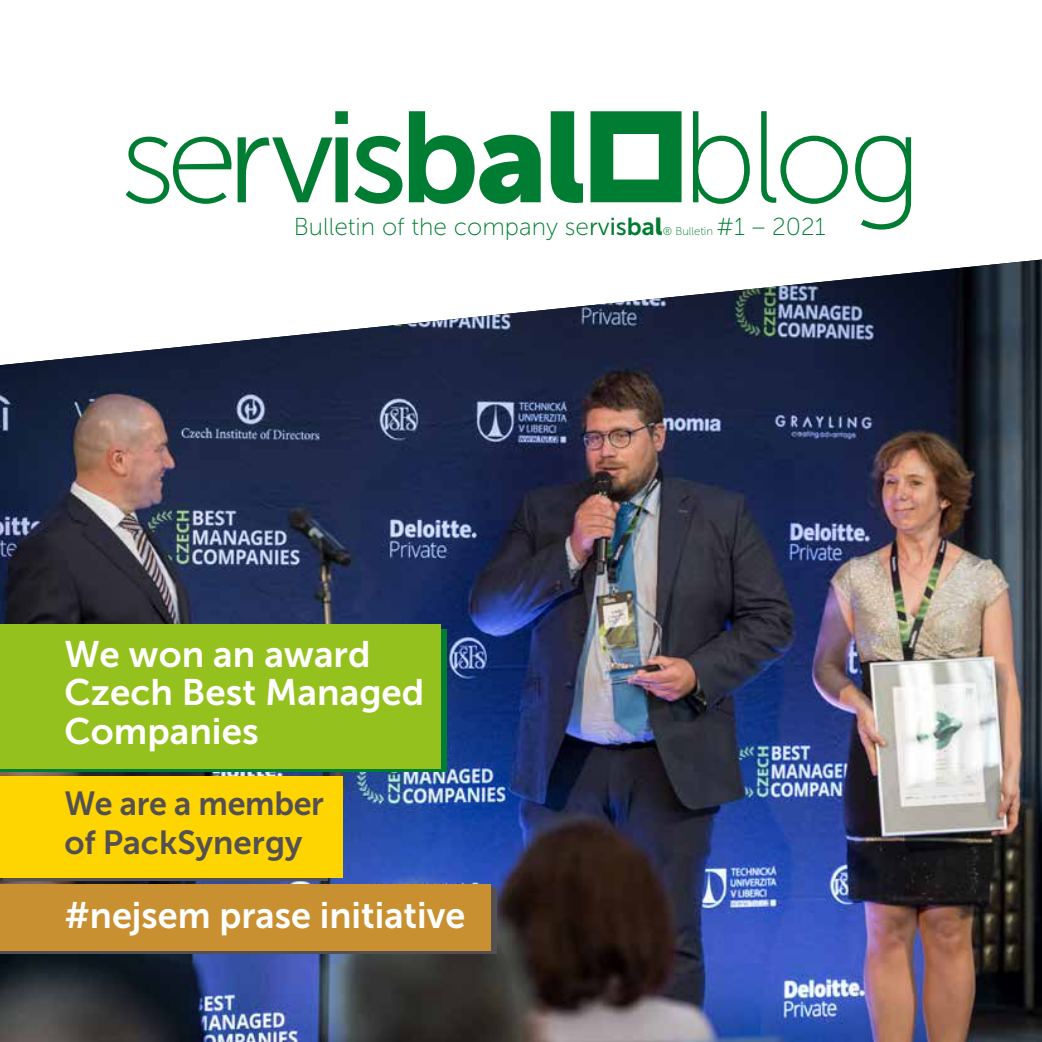
<style>
.page{position:relative;width:1042px;height:1042px;background:#fff}
.page>*{position:absolute;margin:0;border:0;box-sizing:border-box;transform-origin:0 0}
.t1{font:130.03px "Museo Sans 100";color:#007d32}
.t2{font:36.75px/38.5px "Museo Sans 700";color:#fff}
.t3{font:33.25px/38.5px "Museo Sans 700";color:#545051}
.t4{font:24.5px "Museo Sans 100";color:#007d32}
.s1{font-family:"Museo Sans 300"}
.s2{font-family:"Museo Sans 500"}
.s3{font-family:"Museo Sans 700"}
.s4{font-family:"Museo Sans 900"}
.s5{font-size:11.38px}
</style>
<div class="page">
<img style="left:0;top:259px;width:1042px;height:783px">
<svg style="left:354px;top:136px;width:48px;height:68px"></svg>
<svg style="left:409px;top:111px;width:132px;height:93px"></svg>
<svg style="left:551px;top:111px;width:32px;height:92px"></svg>
<svg style="left:238px;top:111px;width:110px;height:91px"></svg>
<svg style="left:126px;top:137px;width:106px;height:67px"></svg>
<svg style="left:590px;top:111px;width:91px;height:91px"></svg>
<div style="left:0;top:629px;width:446px;height:143px;background:#007d32"></div>
<div style="left:0;top:624px;width:441px;height:145px;background:#95c11f"></div>
<div style="left:0;top:887px;width:496px;height:67px;background:#545051"></div>
<div style="left:0;top:884px;width:491px;height:67px;background:#c89030"></div>
<div style="left:3px;top:780px;width:324px;height:101px;background:#545051"></div>
<div style="left:0;top:776px;width:342px;height:102px;background:#ffd501"></div>
<h1 class="t1" style="left:681px;top:89px;width:242px">blog</h1>
<p class="t4" style="left:294px;top:213px;width:533px">Bulletin of the company se<span class="s1">rv</span><span class="s2">is</span><span class="s3">ba</span><span class="s4">l</span><span class="s5">® Bulletin</span> #1 – 2021</p>
<p class="t2" style="left:64px;top:635px;width:361px">We won an award<br>Czech Best Managed<br>Companies</p>
<p class="t3" style="left:64px;top:784px;width:261px">We are a member of PackSynergy</p>
<p class="t2" style="left:64px;top:896px;width:402px">#nejsem prase initiative</p>
</div>
